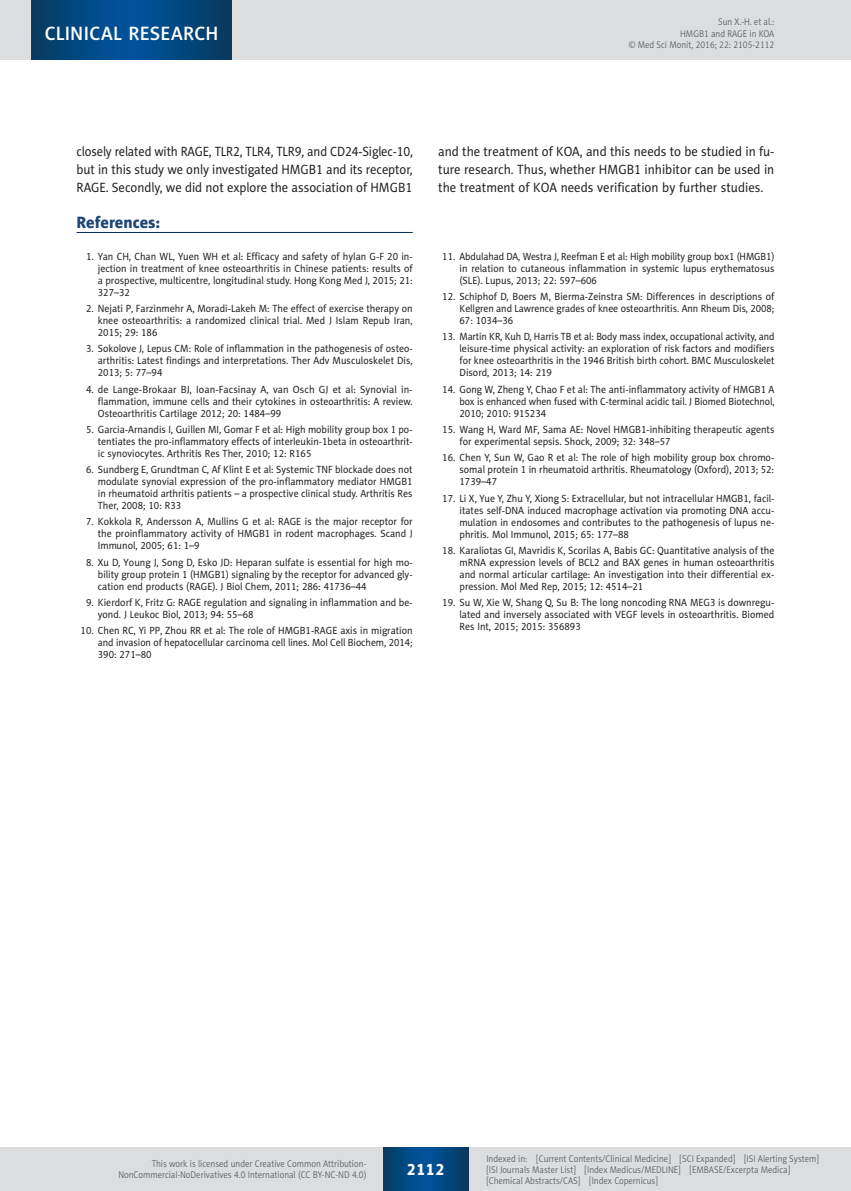
<style>
.page{position:relative;width:851px;height:1191px;background:#fff}
.page>*{position:absolute;margin:0;border:0;box-sizing:border-box;transform-origin:0 0}
.t1{font:19.5px "Naomi Sans EFN Medium";letter-spacing:.015em;color:#fff}
.MSM_Referencje_Tytul{font:16.5px "Naomi Sans EFN Heavy";color:#1a4574}
.t2{font:16.5px "Naomi Sans EFN Heavy";color:#fff}
.MSM_Body{font:13.5px/18px "Naomi Sans EFN";color:#231f20;text-align:justify;scale:.92 1}
.MSM_Body-2{font:13.5px/18px "Naomi Sans EFN";color:#231f20;text-align:justify;scale:.95 1}
.MSM_Referencje_punkt{font:10.5px/12px "Naomi Sans EFN";color:#231f20;text-align:justify;scale:.95 1}
.MSM_Referencje_punkt-2{font:10.5px/12px "Naomi Sans EFN";color:#231f20;text-align:justify;scale:.93 1}
.MSM_Referencje_punkt-3{font:10.5px/12px "Naomi Sans EFN";color:#231f20;text-align:justify}
.t3{font:9.75px/11.2px "Naomi Sans EFN Light";color:#57585a;text-align:right;scale:.9 1}
</style>
<div class="page">
<hr style="left:77px;top:232px;width:335px;height:1px;background:#00295c">
<div style="left:0;top:1148px;width:850px;height:43px;background:#dcdddf"></div>
<svg style="left:383px;top:1147px;width:85px;height:43px;background:#02477e"></svg>
<div style="left:0;top:0;width:850px;height:60px;background:#dcdddf"></div>
<svg style="left:32px;top:0;width:200px;height:60px;background:#02477e"></svg>
<h1 class="t1" style="left:45px;top:22px;width:175px">CLINICAL RESEARCH</h1>
<p class="t3" style="left:628px;top:16px;width:163px">Sun X.-H. et al.:<br>HMGB1 and RAGE in KOA<br>© Med Sci Monit, 2016; 22: 2105-2112</p>
<p class="MSM_Body" style="left:77px;top:142px;width:367px">closely related with RAGE, TLR2, TLR4, TLR9, and CD24-Siglec-10, but in this study we only investigated HMGB1 and its receptor, RAGE. Secondly, we did not explore the association of HMGB1</p>
<p class="MSM_Body-2" style="left:438px;top:142px;width:355px">and the treatment of KOA, and this needs to be studied in fu&shy;ture research. Thus, whether HMGB1 inhibitor can be used in the treatment of KOA needs verification by further studies.</p>
<p class="MSM_Referencje_Tytul" style="left:77px;top:212px;width:85px">References:</p>
<p class="MSM_Referencje_punkt" style="left:98px;top:250px;width:333px;text-indent:-12px">1. Yan CH, Chan WL, Yuen WH et al: Efficacy and safety of hylan G-F 20 in&shy;jection in treatment of knee osteoarthritis in Chinese patients: results of a prospective, multicentre, longitudinal study. Hong Kong Med J, 2015; 21:<br>327–32</p>
<p class="MSM_Referencje_punkt" style="left:98px;top:303px;width:333px;text-indent:-12px">2. Nejati P, Farzinmehr A, Moradi-Lakeh M: The effect of exercise therapy on knee osteoarthritis: a randomized clinical trial. Med J Islam Repub Iran, 2015; 29: 186</p>
<p class="MSM_Referencje_punkt" style="left:98px;top:343px;width:333px;text-indent:-12px">3. Sokolove J, Lepus CM: Role of inflammation in the pathogenesis of osteo&shy;arthritis: Latest findings and interpretations. Ther Adv Musculoskelet Dis, 2013; 5: 77–94</p>
<p class="MSM_Referencje_punkt-3" style="left:98px;top:383px;width:316px;text-indent:-12px">4. de Lange-Brokaar BJ, Ioan-Facsinay A, van Osch GJ et al: Synovial in&shy;flammation, immune cells and their cytokines in osteoarthritis: A review.<br>Osteoarthritis Cartilage 2012; 20: 1484–99</p>
<p class="MSM_Referencje_punkt" style="left:98px;top:423px;width:333px;text-indent:-12px">5. Garcia-Arnandis I, Guillen MI, Gomar F et al: High mobility group box 1 po&shy;tentiates the pro-inflammatory effects of interleukin-1beta in osteoarthrit&shy;ic synoviocytes. Arthritis Res Ther, 2010; 12: R165</p>
<p class="MSM_Referencje_punkt" style="left:98px;top:464px;width:333px;text-indent:-12px">6. Sundberg E, Grundtman C, Af Klint E et al: Systemic TNF blockade does not modulate synovial expression of the pro-inflammatory mediator HMGB1 in rheumatoid arthritis patients – a prospective clinical study. Arthritis Res Ther, 2008; 10: R33</p>
<p class="MSM_Referencje_punkt" style="left:98px;top:516px;width:333px;text-indent:-12px">7. Kokkola R, Andersson A, Mullins G et al: RAGE is the major receptor for the proinflammatory activity of HMGB1 in rodent macrophages. Scand J Immunol, 2005; 61: 1–9</p>
<p class="MSM_Referencje_punkt" style="left:98px;top:556px;width:333px;text-indent:-12px">8. Xu D, Young J, Song D, Esko JD: Heparan sulfate is essential for high mo&shy;bility group protein 1 (HMGB1) signaling by the receptor for advanced gly&shy;cation end products (RAGE). J Biol Chem, 2011; 286: 41736–44</p>
<p class="MSM_Referencje_punkt" style="left:98px;top:596px;width:333px;text-indent:-12px">9. Kierdorf K, Fritz G: RAGE regulation and signaling in inflammation and be&shy;yond. J Leukoc Biol, 2013; 94: 55–68</p>
<p class="MSM_Referencje_punkt" style="left:98px;top:625px;width:333px;text-indent:-17px">10. Chen RC, Yi PP, Zhou RR et al: The role of HMGB1-RAGE axis in migration and invasion of hepatocellular carcinoma cell lines. Mol Cell Biochem, 2014; 390: 271–80</p>
<p class="MSM_Referencje_punkt-2" style="left:459px;top:250px;width:340px;text-indent:-17px">11. Abdulahad DA, Westra J, Reefman E et al: High mobility group box1 (HMGB1) in relation to cutaneous inflammation in systemic lupus erythematosus (SLE). Lupus, 2013; 22: 597–606</p>
<p class="MSM_Referencje_punkt" style="left:459px;top:291px;width:333px;text-indent:-17px">12. Schiphof D, Boers M, Bierma-Zeinstra SM: Differences in descriptions of Kellgren and Lawrence grades of knee osteoarthritis. Ann Rheum Dis, 2008; 67: 1034–36</p>
<p class="MSM_Referencje_punkt-2" style="left:459px;top:331px;width:340px;text-indent:-17px">13. Martin KR, Kuh D, Harris TB et al: Body mass index, occupational activity, and leisure-time physical activity: an exploration of risk factors and modifiers for knee osteoarthritis in the 1946 British birth cohort. BMC Musculoskelet Disord, 2013; 14: 219</p>
<p class="MSM_Referencje_punkt" style="left:459px;top:383px;width:333px;text-indent:-17px">14. Gong W, Zheng Y, Chao F et al: The anti-inflammatory activity of HMGB1 A box is enhanced when fused with C-terminal acidic tail. J Biomed Biotechnol, 2010; 2010: 915234</p>
<p class="MSM_Referencje_punkt" style="left:459px;top:423px;width:333px;text-indent:-17px">15. Wang H, Ward MF, Sama AE: Novel HMGB1-inhibiting therapeutic agents for experimental sepsis. Shock, 2009; 32: 348–57</p>
<p class="MSM_Referencje_punkt" style="left:459px;top:452px;width:333px;text-indent:-17px">16. Chen Y, Sun W, Gao R et al: The role of high mobility group box chromo&shy;somal protein 1 in rheumatoid arthritis. Rheumatology (Oxford), 2013; 52:<br>1739–47</p>
<p class="MSM_Referencje_punkt" style="left:459px;top:492px;width:333px;text-indent:-17px">17. Li X, Yue Y, Zhu Y, Xiong S: Extracellular, but not intracellular HMGB1, facil&shy;itates self-DNA induced macrophage activation via promoting DNA accu&shy;mulation in endosomes and contributes to the pathogenesis of lupus ne&shy;phritis. Mol Immunol, 2015; 65: 177–88</p>
<p class="MSM_Referencje_punkt" style="left:459px;top:544px;width:333px;text-indent:-17px">18. Karaliotas GI, Mavridis K, Scorilas A, Babis GC: Quantitative analysis of the mRNA expression levels of BCL2 and BAX genes in human osteoarthritis and normal articular cartilage: An investigation into their differential ex&shy;pression. Mol Med Rep, 2015; 12: 4514–21</p>
<p class="MSM_Referencje_punkt" style="left:459px;top:596px;width:333px;text-indent:-17px">19. Su W, Xie W, Shang Q, Su B: The long noncoding RNA MEG3 is downregu&shy;lated and inversely associated with VEGF levels in osteoarthritis. Biomed Res Int, 2015; 2015: 356893</p>
<p class="t3" style="left:118px;top:1158px;width:277px">This work is licensed under Creative Common Attribution-<br>NonCommercial-NoDerivatives 4.0 International (CC BY-NC-ND 4.0)</p>
<h2 class="t2" style="left:406px;top:1159px;width:40px">2112</h2>
<p class="t3" style="left:486px;top:1152px;width:371px;text-align:left">Indexed in: [Current Contents/Clinical Medicine] [SCI Expanded] [ISI Alerting System] [ISI Journals Master List] [Index Medicus/MEDLINE] [EMBASE/Excerpta Medica] [Chemical Abstracts/CAS] [Index Copernicus]</p>
</div>
